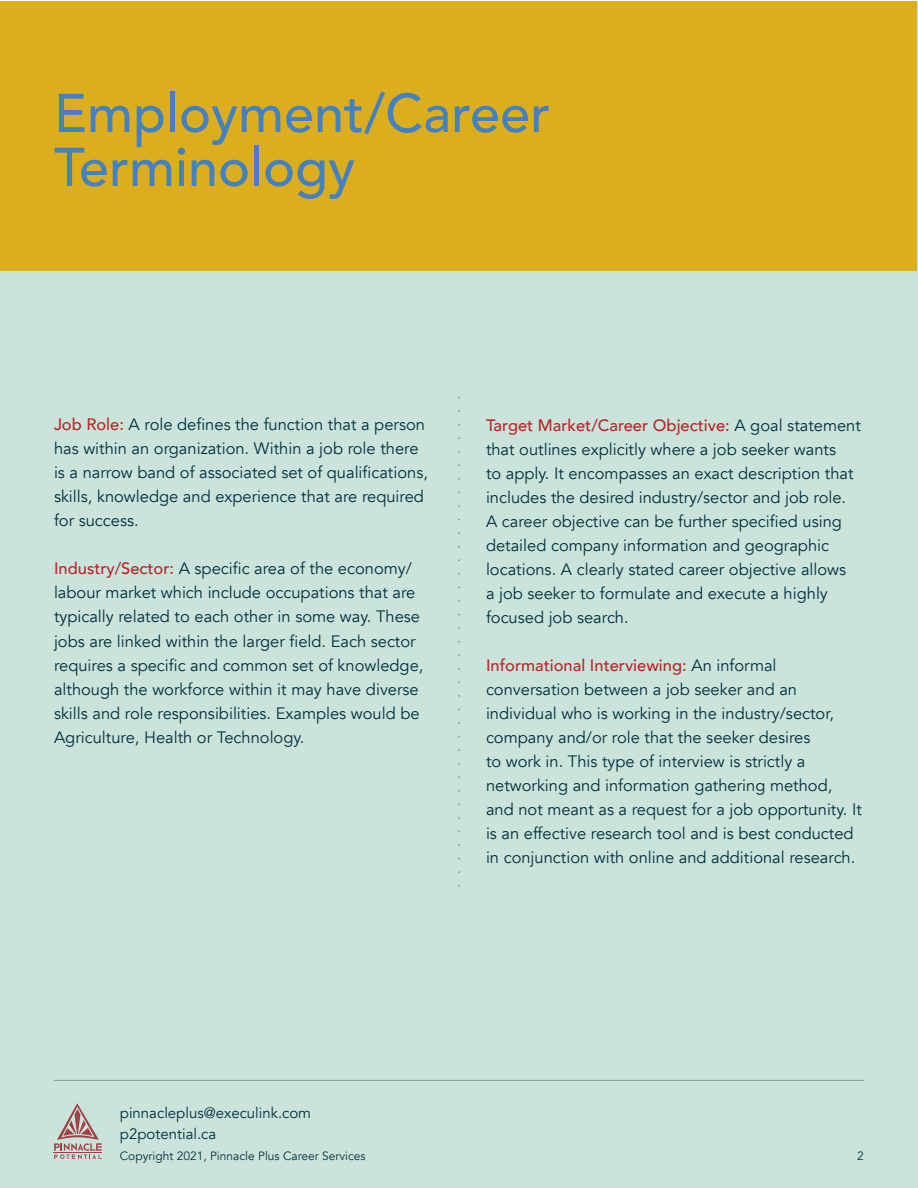
<style>
.page{position:relative;width:918px;height:1188px;background:#fff}
.page>*{position:absolute;margin:0;border:0;box-sizing:border-box;transform-origin:0 0}
.t1{font:500 54px/54px "Avenir";color:#4381c1}
.t2{font:16.5px/24px "Avenir";color:#00303f}
.t3{font:15px/21px "Avenir";color:#00303f}
.t4{font:12px "Avenir";color:#00303f}
.s1{font-weight:500;color:#ba2529}
</style>
<div class="page">
<div style="left:0;top:1px;width:918px;height:1187px;background:#cae4db"></div>
<svg style="left:54px;top:1103px;width:48px;height:56px"></svg>
<hr style="left:54px;top:1080px;width:810px;height:1px;background:#7a9d96">
<div style="left:1px;top:1px;width:916px;height:270px;background:#dcae1d"></div>
<svg style="left:458px;top:397px;width:2px;height:489px"></svg>
<h1 class="t1" style="left:54px;top:83px;width:498px">Employment/Career<br>Terminology</h1>
<p class="t2" style="left:54px;top:413px;width:376px"><span class="s1">Job Role:</span> A role defines the function that a person has within an organization. Within a job role there is a narrow band of associated set of qualifications, skills, knowledge and experience that are required for success.</p>
<p class="t2" style="left:54px;top:557px;width:371px"><span class="s1">Industry/Sector:</span> A specific area of the economy/ labour market which include occupations that are typically related to each other in some way. These jobs are linked within the larger field. Each sector requires a specific and common set of knowledge, although the workforce within it may have diverse skills and role responsibilities. Examples would be Agriculture, Health or Technology.</p>
<p class="t2" style="left:486px;top:413px;width:376px"><span class="s1">Target Market/Career Objective:</span> A goal statement that outlines explicitly where a job seeker wants<br>to apply. It encompasses an exact description that includes the desired industry/sector and job role.<br>A career objective can be further specified using detailed company information and geographic locations. A clearly stated career objective allows<br>a job seeker to formulate and execute a highly focused job search.</p>
<p class="t2" style="left:486px;top:653px;width:377px"><span class="s1">Informational Interviewing:</span> An informal conversation between a job seeker and an individual who is working in the industry/sector, company and/or role that the seeker desires<br>to work in. This type of interview is strictly a networking and information gathering method, and not meant as a request for a job opportunity. It is an effective research tool and is best conducted in conjunction with online and additional research.</p>
<p class="t3" style="left:120px;top:1103px;width:193px">pinnacleplus@execulink.com p2potential.ca</p>
<p class="t4" style="left:120px;top:1149px;width:247px">Copyright 2021, Pinnacle Plus Career Services</p>
<p class="t4" style="left:857px;top:1149px;width:8px">2</p>
</div>
